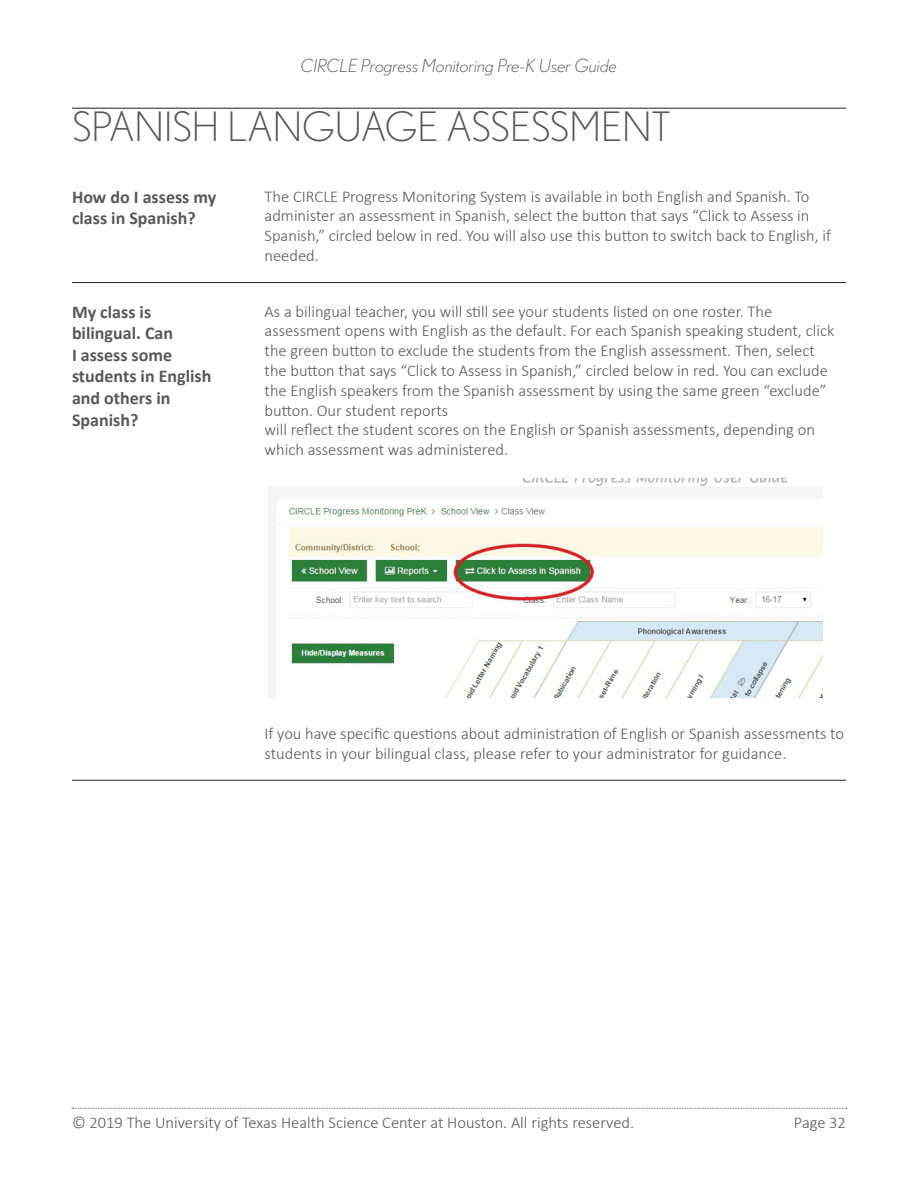
<style>
.page{position:relative;width:918px;height:1188px;background:#fff}
.page>*{position:absolute;margin:0;border:0;box-sizing:border-box;transform-origin:0 0}
.Header_1_-_Dark_Gray{font:300 40.5px "Nobel";color:#57585a}
.FAQ{font:700 18px/21.6px "Calibri";color:#57585a}
.t1{font:italic 300 18px "Nobel";color:#57585a}
.t2{font:300 16.5px/19.8px "Calibri";color:#57585a}
</style>
<div class="page">
<svg style="left:72px;top:1108px;width:775px;height:1px"></svg>
<hr style="left:72px;top:282px;width:171px;height:1px;background:#231f20">
<hr style="left:243px;top:282px;width:603px;height:1px;background:#231f20">
<hr style="left:72px;top:780px;width:171px;height:1px;background:#231f20">
<hr style="left:243px;top:780px;width:603px;height:1px;background:#231f20">
<hr style="left:72px;top:108px;width:171px;height:1px;background:#231f20">
<hr style="left:243px;top:108px;width:603px;height:1px;background:#231f20">
<img style="left:268px;top:478px;width:555px;height:221px">
<p class="t1" style="left:301px;top:55px;width:318px">CIRCLE Progress Monitoring Pre-K User Guide</p>
<p class="Header_1_-_Dark_Gray" style="left:72px;top:103px;width:600px">SPANISH LANGUAGE ASSESSMENT</p>
<p class="FAQ" style="left:72px;top:186px;width:146px">How do I assess my class in Spanish?</p>
<p class="t2" style="left:265px;top:186px;width:568px">The CIRCLE Progress Monitoring System is available in both English and Spanish. To administer an assessment in Spanish, select the button that says “Click to Assess in Spanish,” circled below in red. You will also use this button to switch back to English, if needed.</p>
<p class="FAQ" style="left:72px;top:301px;width:141px">My class is bilingual. Can<br>I assess some students in English and others in<br>Spanish?</p>
<p class="t2" style="left:265px;top:301px;width:571px">As a bilingual teacher, you will still see your students listed on one roster. The assessment opens with English as the default. For each Spanish speaking student, click the green button to exclude the students from the English assessment. Then, select the button that says “Click to Assess in Spanish,” circled below in red. You can exclude the English speakers from the Spanish assessment by using the same green “exclude” button. Our student reports</p>
<p class="t2" style="left:265px;top:420px;width:552px">will reflect the student scores on the English or Spanish assessments, depending on which assessment was administered.</p>
<p class="t2" style="left:265px;top:723px;width:581px">If you have specific questions about administration of English or Spanish assessments to students in your bilingual class, please refer to your administrator for guidance.</p>
<p class="t2" style="left:72px;top:1113px;width:564px">© 2019 The University of Texas Health Science Center at Houston. All rights reserved.</p>
<p class="t2" style="left:794px;top:1113px;width:54px">Page 32</p>
</div>
